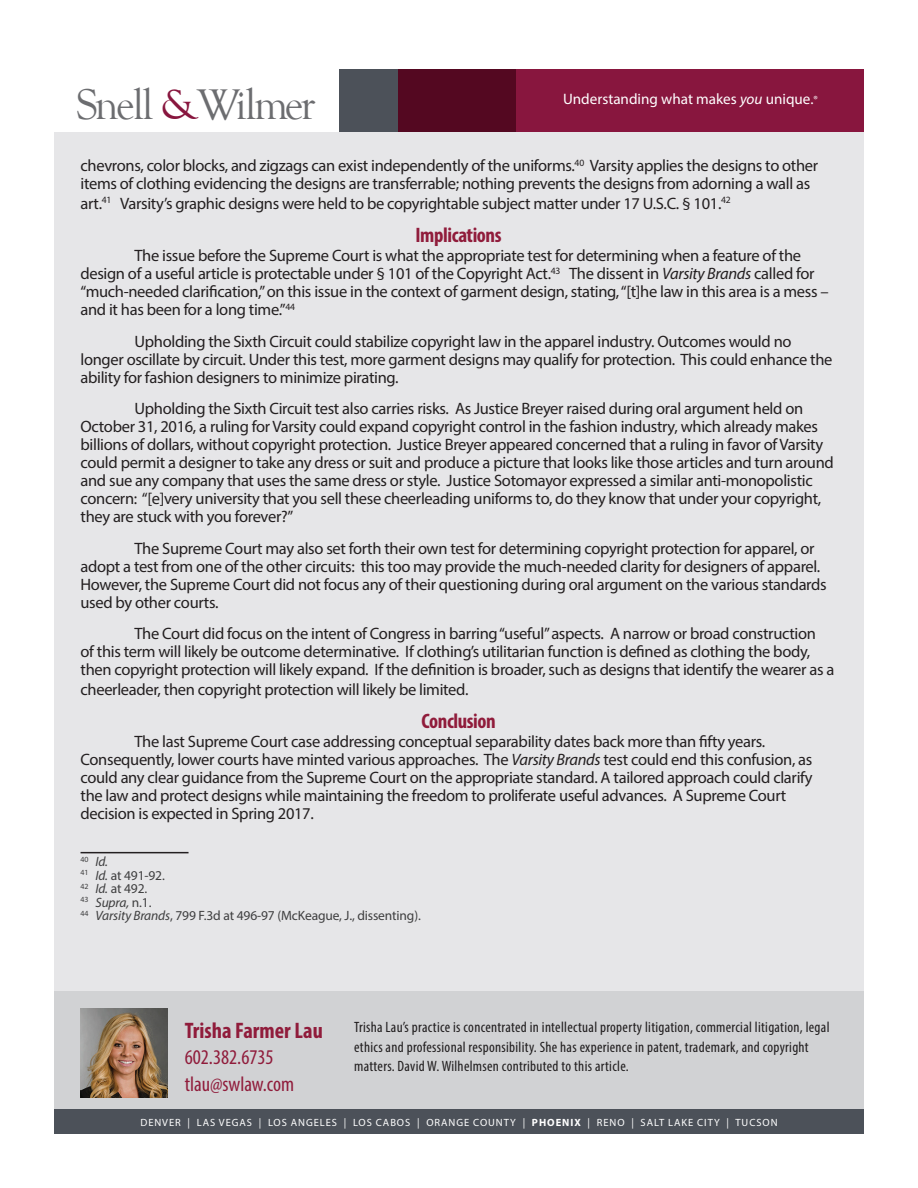
<style>
.page{position:relative;width:918px;height:1188px;background:#fff}
.page>*{position:absolute;margin:0;border:0;box-sizing:border-box;transform-origin:0 0}
.t1{font:44.1px "Goudy Old Style T";letter-spacing:-.06em;color:#6c6d70}
.t2{font:700 condensed 22.5px "Myriad Pro";color:#901c3b}
.t3{font:condensed 21px/26.4px "Myriad Pro";color:#901c3b}
.t4{font:700 condensed 21px "Myriad Pro";letter-spacing:-.02em;color:#901c3b}
.t5{font:16.5px/18px "Myriad Pro";letter-spacing:-.02em;color:#231f20}
.t6{font:15.15px "Myriad Pro";color:#fff}
.t7{font:condensed 15px/19.5px "Myriad Pro";letter-spacing:.02em;color:#201d1e}
.t8{font:13.5px/13.5px "Myriad Pro";letter-spacing:-.01em;color:#3e3e3f}
.t9{font:10.5px "Myriad Pro";letter-spacing:.09em;color:#fff}
.s1{color:#88163e}
.s2{font-style:italic}
.s3{font-size:10.5px}
.s4{font-weight:700}
</style>
<div class="page">
<div style="left:340px;top:69px;width:524px;height:64px;background:#88163e"></div>
<div style="left:397px;top:69px;width:119px;height:64px;background:#540821"></div>
<div style="left:339px;top:69px;width:58px;height:64px;background:#4c5159"></div>
<div style="left:54px;top:133px;width:810px;height:1001px;background:#e6e6e8"></div>
<div style="left:54px;top:991px;width:810px;height:123px;background:#d1d2d4"></div>
<img style="left:81px;top:1009px;width:87px;height:89px">
<div style="left:54px;top:1109px;width:810px;height:25px;background:#4c5159"></div>
<hr style="left:81px;top:852px;width:108px;height:1px;background:#231f20">
<h1 class="t1" style="left:76px;top:81px;width:241px">Snell <span class="s1">&amp;</span>Wilmer</h1>
<p class="t6" style="left:563px;top:90px;width:256px">Understanding what makes <span class="s2">you</span> unique.<span class="s3">®</span></p>
<p class="t5" style="left:81px;top:156px;width:739px">chevrons, color blocks, and zigzags can exist independently of the uniforms.<sup>40</sup> Varsity applies the designs to other items of clothing evidencing the designs are transferrable; nothing prevents the designs from adorning a wall as</p>
<p class="t5" style="left:81px;top:194px;width:652px">art.<sup>41</sup> Varsity’s graphic designs were held to be copyrightable subject matter under 17 U.S.C. § 101.<sup>42</sup></p>
<p class="t4" style="left:415px;top:221px;width:88px">Implications</p>
<p class="t5" style="left:81px;top:246px;width:750px;text-indent:54px">The issue before the Supreme Court is what the appropriate test for determining when a feature of the design of a useful article is protectable under § 101 of the Copyright Act.<sup>43</sup> The dissent in <span class="s2">Varsity Brands</span> called for “much-needed clarification,” on this issue in the context of garment design, stating, “[t]he law in this area is a mess – and it has been for a long time.”<sup>44</sup></p>
<p class="t5" style="left:81px;top:332px;width:754px;text-indent:54px">Upholding the Sixth Circuit could stabilize copyright law in the apparel industry. Outcomes would no longer oscillate by circuit. Under this test, more garment designs may qualify for protection. This could enhance the ability for fashion designers to minimize pirating.</p>
<p class="t5" style="left:81px;top:399px;width:755px;text-indent:54px">Upholding the Sixth Circuit test also carries risks. As Justice Breyer raised during oral argument held on October 31, 2016, a ruling for Varsity could expand copyright control in the fashion industry, which already makes billions of dollars, without copyright protection. Justice Breyer appeared concerned that a ruling in favor of Varsity could permit a designer to take any dress or suit and produce a picture that looks like those articles and turn around and sue any company that uses the same dress or style. Justice Sotomayor expressed a similar anti-monopolistic concern: “[e]very university that you sell these cheerleading uniforms to, do they know that under your copyright, they are stuck with you forever?”</p>
<p class="t5" style="left:81px;top:539px;width:748px;text-indent:54px">The Supreme Court may also set forth their own test for determining copyright protection for apparel, or adopt a test from one of the other circuits: this too may provide the much-needed clarity for designers of apparel.<br>However, the Supreme Court did not focus any of their questioning during oral argument on the various standards used by other courts.</p>
<p class="t5" style="left:81px;top:624px;width:755px;text-indent:54px">The Court did focus on the intent of Congress in barring “useful” aspects. A narrow or broad construction<br>of this term will likely be outcome determinative. If clothing’s utilitarian function is defined as clothing the body, then copyright protection will likely expand. If the definition is broader, such as designs that identify the wearer as a</p>
<p class="t5" style="left:81px;top:680px;width:389px">cheerleader, then copyright protection will likely be limited.</p>
<p class="t4" style="left:421px;top:707px;width:76px">Conclusion</p>
<p class="t5" style="left:81px;top:732px;width:733px;text-indent:54px">The last Supreme Court case addressing conceptual separability dates back more than fifty years.<br>Consequently, lower courts have minted various approaches. The <span class="s2">Varsity Brands</span> test could end this confusion, as could any clear guidance from the Supreme Court on the appropriate standard. A tailored approach could clarify the law and protect designs while maintaining the freedom to proliferate useful advances. A Supreme Court decision is expected in Spring 2017.</p>
<p class="t8" style="left:81px;top:855px;width:342px"><sup>40</sup> <span class="s2">Id.<br></span><sup>41</sup> <span class="s2">Id.</span> at 491-92.<br><sup>42</sup> <span class="s2">Id.</span> at 492.<br><sup>43</sup> <span class="s2">Supra,</span> n.1.<br><sup>44</sup> <span class="s2">Varsity Brands</span>, 799 F.3d at 496-97 (McKeague, J., dissenting).</p>
<h2 class="t2" style="left:185px;top:1016px;width:140px">Trisha Farmer Lau</h2>
<p class="t3" style="left:185px;top:1044px;width:111px">602.382.6735 tlau@swlaw.com</p>
<p class="t7" style="left:354px;top:1017px;width:477px">Trisha Lau’s practice is concentrated in intellectual property litigation, commercial litigation, legal ethics and professional responsibility. She has experience in patent, trademark, and copyright matters. David W. Wilhelmsen contributed to this article.</p>
<p class="t9" style="left:140px;top:1116px;width:639px">DENVER | LAS VEGAS | LOS ANGELES | LOS CABOS | ORANGE COUNTY | <span class="s4">PHOENIX</span> | RENO | SALT LAKE CITY | TUCSON</p>
</div>
